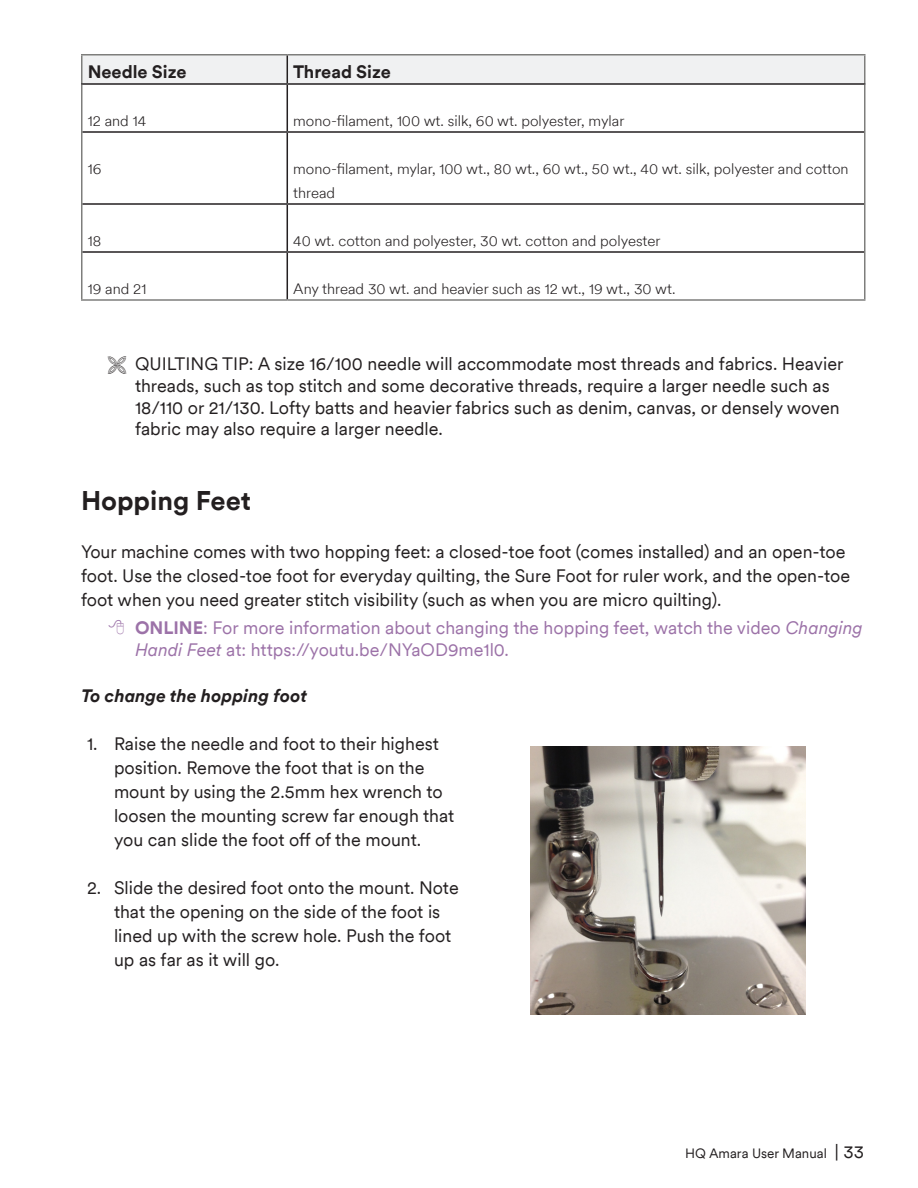
<style>
.page{position:relative;width:918px;height:1188px;background:#fff}
.page>*{position:absolute;margin:0;border:0;box-sizing:border-box;transform-origin:0 0}
.Subhead_1{font:700 27px "Circular XXTT";color:#231f20}
.t1{font:18px/24px "Circular XXTT";color:#231f20}
.t2{font:18px/21.6px "Circular XXTT";color:#9c72a8}
.Subhead4{font:italic 700 18px "Circular XXTT";color:#231f20}
.t3{font:700 18px "Circular XXTT";color:#231f20}
.t4{font:300 15px/24px "Circular XXTT";color:#231f20}
.t5{font:13.5px "Circular XXTT";color:#231f20}
.s1{font-weight:700}
.s2{font-style:italic}
.s3{font-size:18px}
</style>
<div class="page">
<hr style="left:287px;top:203px;width:577px;height:2px;background:#231f20">
<hr style="left:287px;top:251px;width:577px;height:2px;background:#231f20">
<hr style="left:864px;top:132px;width:2px;height:72px;background:#7e7e7c">
<hr style="left:864px;top:204px;width:2px;height:48px;background:#7e7e7c">
<hr style="left:864px;top:252px;width:2px;height:47px;background:#7e7e7c">
<hr style="left:287px;top:299px;width:579px;height:2px;background:#7e7e7c">
<hr style="left:287px;top:54px;width:579px;height:2px;background:#7e7e7c">
<hr style="left:864px;top:56px;width:2px;height:27px;background:#7e7e7c">
<hr style="left:287px;top:83px;width:579px;height:2px;background:#231f20">
<hr style="left:864px;top:85px;width:2px;height:47px;background:#7e7e7c">
<hr style="left:287px;top:131px;width:577px;height:2px;background:#231f20">
<hr style="left:81px;top:54px;width:206px;height:2px;background:#7e7e7c">
<div style="left:81px;top:55px;width:784px;height:29px;background:#f0f1f2"></div>
<hr style="left:81px;top:83px;width:206px;height:2px;background:#231f20">
<hr style="left:81px;top:85px;width:1px;height:47px;background:#7e7e7c">
<hr style="left:81px;top:132px;width:1px;height:72px;background:#7e7e7c">
<hr style="left:81px;top:204px;width:1px;height:48px;background:#7e7e7c">
<hr style="left:81px;top:252px;width:1px;height:47px;background:#7e7e7c">
<hr style="left:81px;top:299px;width:206px;height:2px;background:#7e7e7c">
<hr style="left:287px;top:85px;width:1px;height:46px;background:#231f20">
<hr style="left:82px;top:131px;width:205px;height:2px;background:#231f20">
<hr style="left:287px;top:133px;width:1px;height:70px;background:#231f20">
<hr style="left:82px;top:203px;width:205px;height:2px;background:#231f20">
<hr style="left:287px;top:205px;width:1px;height:46px;background:#231f20">
<hr style="left:82px;top:251px;width:205px;height:2px;background:#231f20">
<hr style="left:287px;top:253px;width:1px;height:46px;background:#231f20">
<img style="left:531px;top:746px;width:275px;height:269px">
<p class="t3" style="left:88px;top:59px;width:101px">Needle Size</p>
<p class="t3" style="left:293px;top:59px;width:99px">Thread Size</p>
<p class="t4" style="left:88px;top:108px;width:60px">12 and 14</p>
<p class="t4" style="left:293px;top:108px;width:333px">mono-filament, 100 wt. silk, 60 wt. polyester, mylar</p>
<p class="t4" style="left:88px;top:156px;width:15px">16</p>
<p class="t4" style="left:293px;top:156px;width:557px">mono-filament, mylar, 100 wt., 80 wt., 60 wt., 50 wt., 40 wt. silk, polyester and cotton thread</p>
<p class="t4" style="left:88px;top:228px;width:15px">18</p>
<p class="t4" style="left:293px;top:228px;width:369px">40 wt. cotton and polyester, 30 wt. cotton and polyester</p>
<p class="t4" style="left:88px;top:276px;width:60px">19 and 21</p>
<p class="t4" style="left:293px;top:276px;width:384px">Any thread 30 wt. and heavier such as 12 wt., 19 wt., 30 wt.</p>
<p class="t1" style="left:135px;top:353px;width:710px;line-height:21.6px">QUILTING TIP: A size 16/100 needle will accommodate most threads and fabrics. Heavier threads, such as top stitch and some decorative threads, require a larger needle such as 18/110 or 21/130. Lofty batts and heavier fabrics such as denim, canvas, or densely woven fabric may also require a larger needle.</p>
<p class="Subhead_1" style="left:81px;top:482px;width:172px">Hopping Feet</p>
<p class="t1" style="left:81px;top:539px;width:771px">Your machine comes with two hopping feet: a closed-toe foot (comes installed) and an open-toe foot. Use the closed-toe foot for everyday quilting, the Sure Foot for ruler work, and the open-toe foot when you need greater stitch visibility (such as when you are micro quilting).</p>
<p class="t2" style="left:135px;top:617px;width:729px"><span class="s1">ONLINE</span>: For more information about changing the hopping feet, watch the video <span class="s2">Changing<br>Handi Feet</span> at: https://youtu.be/NYaOD9me1l0.</p>
<p class="Subhead4" style="left:81px;top:683px;width:228px">To change the hopping foot</p>
<p class="t1" style="left:114px;top:731px;width:342px;text-indent:-27px">1. Raise the needle and foot to their highest position. Remove the foot that is on the mount by using the 2.5mm hex wrench to loosen the mounting screw far enough that you can slide the foot off of the mount.</p>
<p class="t1" style="left:114px;top:875px;width:346px;text-indent:-27px">2. Slide the desired foot onto the mount. Note that the opening on the side of the foot is lined up with the screw hole. Push the foot up as far as it will go.</p>
<p class="t5" style="left:685px;top:1144px;width:180px">HQ Amara User Manual <span class="s3">| 33</span></p>
</div>
